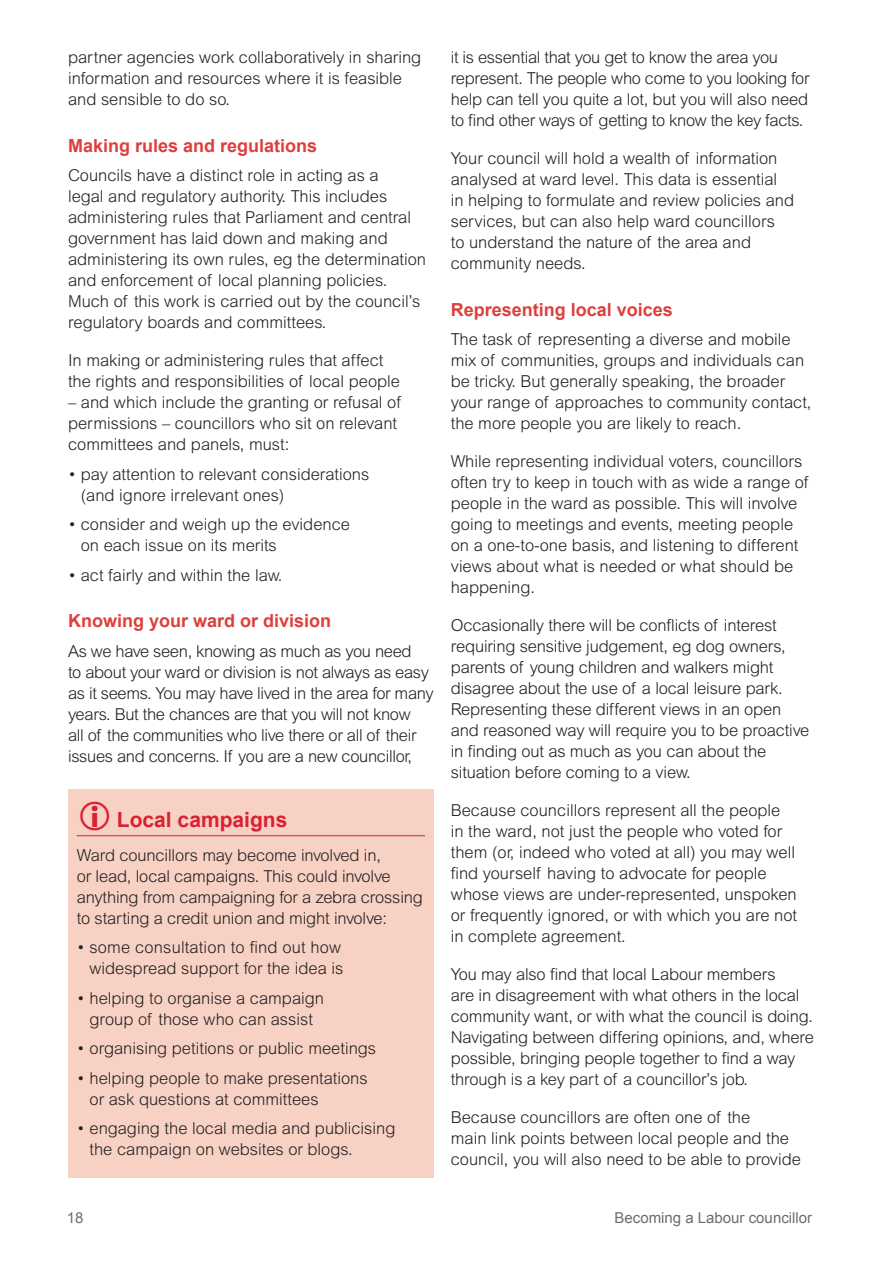
<style>
.page{position:relative;width:893px;height:1263px;background:#fff}
.page>*{position:absolute;margin:0;border:0;box-sizing:border-box;transform-origin:0 0}
.t1{font:700 21px "Arial";color:#da2031}
.t2{font:700 18px "Arial";color:#dd3f3d}
.t3{font:300 16.5px/21px "Arial MT Std";color:#231f20}
.t4{font:300 16.5px/21px "Arial MT Std";letter-spacing:-.02em;color:#231f20}
.t5{font:15px "Arial";color:#6c6d70}
</style>
<div class="page">
<div style="left:68px;top:789px;width:365px;height:389px;background:#f7d1c4"></div>
<hr style="left:77px;top:835px;width:348px;height:1px;background:#da2031">
<p class="t3" style="left:68px;top:47px;width:355px">partner agencies work collaboratively in sharing information and resources where it is feasible and sensible to do so.</p>
<p class="t2" style="left:68px;top:133px;width:251px">Making rules and regulations</p>
<p class="t3" style="left:68px;top:165px;width:360px">Councils have a distinct role in acting as a<br>legal and regulatory authority. This includes administering rules that Parliament and central government has laid down and making and administering its own rules, eg the determination and enforcement of local planning policies.<br>Much of this work is carried out by the council’s regulatory boards and committees.</p>
<p class="t3" style="left:68px;top:350px;width:334px">In making or administering rules that affect the rights and responsibilities of local people</p>
<p class="t3" style="left:68px;top:392px;width:334px">– and which include the granting or refusal of permissions – councillors who sit on relevant committees and panels, must:</p>
<p class="t3" style="left:81px;top:463px;width:290px;text-indent:-13px">• pay attention to relevant considerations (and ignore irrelevant ones)</p>
<p class="t3" style="left:81px;top:514px;width:271px;text-indent:-13px">• consider and weigh up the evidence on each issue on its merits</p>
<p class="t3" style="left:68px;top:564px;width:216px">• act fairly and within the law.</p>
<p class="t2" style="left:68px;top:609px;width:265px">Knowing your ward or division</p>
<p class="t4" style="left:68px;top:640px;width:367px">As we have seen, knowing as much as you need<br>to about your ward or division is not always as easy as it seems. You may have lived in the area for many years. But the chances are that you will not know<br>all of the communities who live there or all of their issues and concerns. If you are a new councillor,</p>
<p class="t1" style="left:117px;top:805px;width:172px">Local campaigns</p>
<p class="t3" style="left:77px;top:844px;width:348px">Ward councillors may become involved in,<br>or lead, local campaigns. This could involve anything from campaigning for a zebra crossing to starting a credit union and might involve:</p>
<p class="t3" style="left:77px;top:937px;width:268px;text-align:right">• some consultation to find out how widespread support for the idea is</p>
<p class="t3" style="left:77px;top:987px;width:249px;text-align:center">• helping to organise a campaign group of those who can assist</p>
<p class="t3" style="left:77px;top:1038px;width:301px">• organising petitions or public meetings</p>
<p class="t3" style="left:90px;top:1067px;width:280px;text-indent:-13px">• helping people to make presentations or ask questions at committees</p>
<p class="t3" style="left:90px;top:1118px;width:307px;text-indent:-13px">• engaging the local media and publicising the campaign on websites or blogs.</p>
<p class="t4" style="left:451px;top:47px;width:360px">it is essential that you get to know the area you represent. The people who come to you looking for help can tell you quite a lot, but you will also need to find other ways of getting to know the key facts.</p>
<p class="t3" style="left:451px;top:148px;width:345px">Your council will hold a wealth of information analysed at ward level. This data is essential in helping to formulate and review policies and services, but can also help ward councillors<br>to understand the nature of the area and community needs.</p>
<p class="t2" style="left:451px;top:297px;width:224px">Representing local voices</p>
<p class="t3" style="left:451px;top:329px;width:362px">The task of representing a diverse and mobile mix of communities, groups and individuals can be tricky. But generally speaking, the broader your range of approaches to community contact, the more people you are likely to reach.</p>
<p class="t3" style="left:451px;top:451px;width:359px">While representing individual voters, councillors often try to keep in touch with as wide a range of people in the ward as possible. This will involve going to meetings and events, meeting people on a one-to-one basis, and listening to different views about what is needed or what should be happening.</p>
<p class="t3" style="left:451px;top:615px;width:360px">Occasionally there will be conflicts of interest requiring sensitive judgement, eg dog owners, parents of young children and walkers might disagree about the use of a local leisure park.<br>Representing these different views in an open and reasoned way will require you to be proactive in finding out as much as you can about the situation before coming to a view.</p>
<p class="t3" style="left:451px;top:800px;width:348px">Because councillors represent all the people in the ward, not just the people who voted for them (or, indeed who voted at all) you may well find yourself having to advocate for people whose views are under-represented, unspoken or frequently ignored, or with which you are not in complete agreement.</p>
<p class="t3" style="left:451px;top:964px;width:365px">You may also find that local Labour members<br>are in disagreement with what others in the local community want, or with what the council is doing.<br>Navigating between differing opinions, and, where possible, bringing people together to find a way through is a key part of a councillor’s job.</p>
<p class="t3" style="left:451px;top:1107px;width:352px">Because councillors are often one of the<br>main link points between local people and the council, you will also need to be able to provide</p>
<p class="t5" style="left:67px;top:1208px;width:18px">18</p>
<p class="t5" style="left:615px;top:1208px;width:199px">Becoming a Labour councillor</p>
</div>
